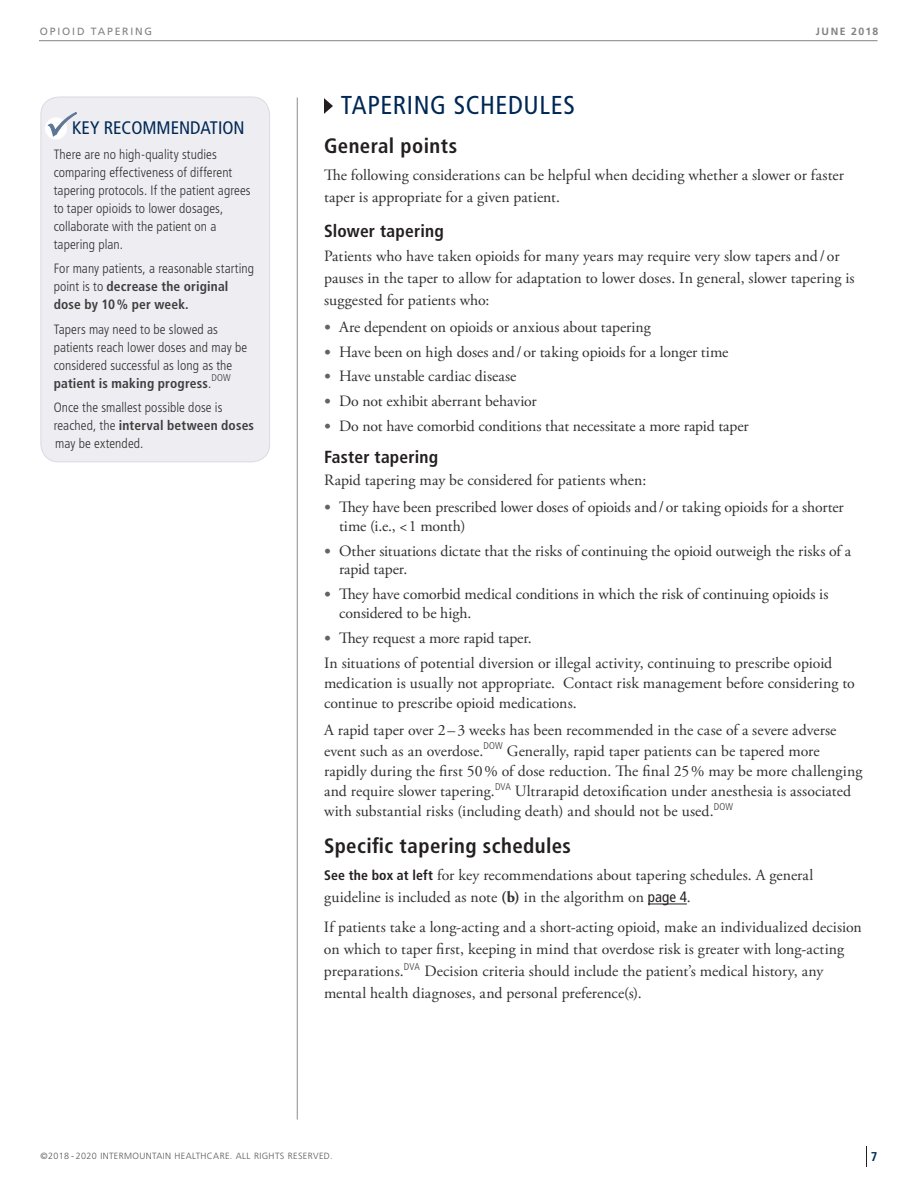
<style>
.page{position:relative;width:918px;height:1188px;background:#fff}
.page>*{position:absolute;margin:0;border:0;box-sizing:border-box;transform-origin:0 0}
.main_head_1{font:condensed 25.8px "Frutiger LT Std";letter-spacing:.025em;color:#002855}
.main_head_2{font:700 condensed 20.85px "Frutiger LT Std";letter-spacing:.02em;color:#231f20}
.side_bar_head_1{font:condensed 18.15px "Frutiger LT Std";color:#002855}
.main_head_3{font:700 condensed 17.4px "Frutiger LT Std";letter-spacing:.01em;color:#231f20}
.main_body_text{font:15.75px/20.2px "Adobe Garamond Pro";color:#312f30}
.main_body_text_-_int{font:15.75px/22.2px "Adobe Garamond Pro";letter-spacing:.005em;color:#312f30}
.side_bar_main_body_t{font:300 condensed 13.5px/18px "Frutiger LT Std";letter-spacing:.005em;color:#312f30}
.t1{font:700 condensed 12.75px "Frutiger LT Std";color:#002855}
.t2{font:10.5px "Frutiger LT Std";letter-spacing:.17em;color:#808285}
.t3{font:700 10.5px "Frutiger LT Std";letter-spacing:.145em;color:#808285}
.side_bar_main_body_t-2{font:300 condensed 9.75px "Frutiger LT Std";color:#363536}
.t4{font:300 9px "Frutiger LT Std";letter-spacing:.04em;color:#57585a}
.s1{font-weight:700;color:#3e3e3f}
.s2{font-family:"Frutiger LT Std";font-weight:700;font-stretch:condensed;font-size:14.1px;color:#636366}
.s3{font-family:"Frutiger LT Std";font-weight:700;font-stretch:condensed;font-size:13.8px;color:#231f20}
.s4{font-weight:700}
.s5{font-family:"Frutiger LT Std";font-stretch:condensed;font-size:15px;color:#231f20}
</style>
<div class="page">
<hr style="left:39px;top:40px;width:839px;height:1px;background:#808285">
<hr style="left:297px;top:98px;width:1px;height:1022px;background:#8a8c8f">
<svg style="left:866px;top:1146px;width:1px;height:21px"></svg>
<hr style="left:648px;top:904px;width:39px;height:1px;background:#231f20">
<svg style="left:324px;top:98px;width:9px;height:16px"></svg>
<div style="left:41px;top:97px;width:229px;height:365px;background:#eeeef2;border-radius:18px"></div>
<div style="left:40px;top:97px;width:230px;height:365px;border:1px solid #d7dbe4;border-radius:18px"></div>
<div style="left:45px;top:117px;width:22px;height:22px;background:#fff;border-radius:50%"></div>
<svg style="left:47px;top:112px;width:30px;height:25px"></svg>
<p class="t2" style="left:40px;top:25px;width:114px">OPIOID TAPERING</p>
<p class="t3" style="left:816px;top:25px;width:64px">JUNE 2018</p>
<p class="side_bar_head_1" style="left:72px;top:117px;width:174px">KEY RECOMMENDATION</p>
<p class="side_bar_main_body_t" style="left:54px;top:145px;width:199px">There are no high-quality studies comparing effectiveness of different tapering protocols. If the patient agrees to taper opioids to lower dosages, collaborate with the patient on a tapering plan.</p>
<p class="side_bar_main_body_t" style="left:54px;top:260px;width:202px">For many patients, a reasonable starting point is to <span class="s1">decrease the original dose by 10% per week.</span></p>
<p class="side_bar_main_body_t" style="left:54px;top:320px;width:195px">Tapers may need to be slowed as patients reach lower doses and may be considered successful as long as the <span class="s1">patient is making progress</span>.</p>
<p class="side_bar_main_body_t-2" style="left:211px;top:373px;width:21px">DOW</p>
<p class="side_bar_main_body_t" style="left:54px;top:399px;width:202px">Once the smallest possible dose is reached, the <span class="s1">interval between doses </span>may be extended.</p>
<p class="main_head_1" style="left:341px;top:90px;width:236px">TAPERING SCHEDULES</p>
<p class="main_head_2" style="left:324px;top:133px;width:135px">General points</p>
<p class="main_body_text_-_int" style="left:324px;top:164px;width:521px">The following considerations can be helpful when deciding whether a slower or faster taper is appropriate for a given patient.</p>
<p class="main_head_3" style="left:324px;top:220px;width:121px">Slower tapering</p>
<p class="main_body_text_-_int" style="left:324px;top:245px;width:532px">Patients who have taken opioids for many years may require very slow tapers and/ or pauses in the taper to allow for adaptation to lower doses. In general, slower tapering is suggested for patients who:</p>
<p class="main_body_text" style="left:324px;top:317px;width:328px"><span class="s2">•</span> Are dependent on opioids or anxious about tapering</p>
<p class="main_body_text" style="left:324px;top:342px;width:406px"><span class="s2">•</span> Have been on high doses and/or taking opioids for a longer time</p>
<p class="main_body_text" style="left:324px;top:367px;width:194px"><span class="s2">•</span> Have unstable cardiac disease</p>
<p class="main_body_text" style="left:324px;top:391px;width:214px"><span class="s2">•</span> Do not exhibit aberrant behavior</p>
<p class="main_body_text" style="left:324px;top:416px;width:426px"><span class="s2">•</span> Do not have comorbid conditions that necessitate a more rapid taper</p>
<p class="main_head_3" style="left:324px;top:447px;width:116px">Faster tapering</p>
<p class="main_body_text" style="left:324px;top:471px;width:324px">Rapid tapering may be considered for patients when:</p>
<p class="main_body_text" style="left:339px;top:498px;width:506px;line-height:18.8px;text-indent:-15px"><span class="s2">•</span> They have been prescribed lower doses of opioids and/or taking opioids for a shorter time (i.e., &lt;1 month)</p>
<p class="main_body_text" style="left:339px;top:542px;width:514px;line-height:18.8px;text-indent:-15px"><span class="s2">•</span> Other situations dictate that the risks of continuing the opioid outweigh the risks of a rapid taper.</p>
<p class="main_body_text" style="left:339px;top:585px;width:491px;line-height:18.8px;text-indent:-15px"><span class="s2">•</span> They have comorbid medical conditions in which the risk of continuing opioids is considered to be high.</p>
<p class="main_body_text" style="left:324px;top:628px;width:209px"><span class="s2">•</span> They request a more rapid taper.</p>
<p class="main_body_text" style="left:324px;top:653px;width:532px">In situations of potential diversion or illegal activity, continuing to prescribe opioid medication is usually not appropriate. Contact risk management before considering to continue to prescribe opioid medications.</p>
<p class="main_body_text" style="left:324px;top:721px;width:540px">A rapid taper over 2– 3 weeks has been recommended in the case of a severe adverse event such as an overdose.<sup>DOW</sup> Generally, rapid taper patients can be tapered more rapidly during the first 50% of dose reduction. The final 25% may be more challenging and require slower tapering.<sup>DVA</sup> Ultrarapid detoxification under anesthesia is associated with substantial risks (including death) and should not be used.<sup>DOW</sup></p>
<p class="main_head_2" style="left:324px;top:834px;width:249px">Specific tapering schedules</p>
<p class="main_body_text_-_int" style="left:324px;top:865px;width:491px"><span class="s3">See the box at left</span> for key recommendations about tapering schedules. A general guideline is included as note <span class="s4">(b)</span> in the algorithm on <span class="s5">page 4</span>.</p>
<p class="main_body_text_-_int" style="left:324px;top:916px;width:539px">If patients take a long-acting and a short-acting opioid, make an individualized decision on which to taper first, keeping in mind that overdose risk is greater with long-acting preparations.<sup>DVA</sup> Decision criteria should include the patient’s medical history, any mental health diagnoses, and personal preference(s).</p>
<p class="t4" style="left:40px;top:1151px;width:294px">©2018 - 2020 INTERMOUNTAIN HEALTHCARE. ALL RIGHTS RESERVED.</p>
<p class="t1" style="left:871px;top:1149px;width:8px">7</p>
</div>
